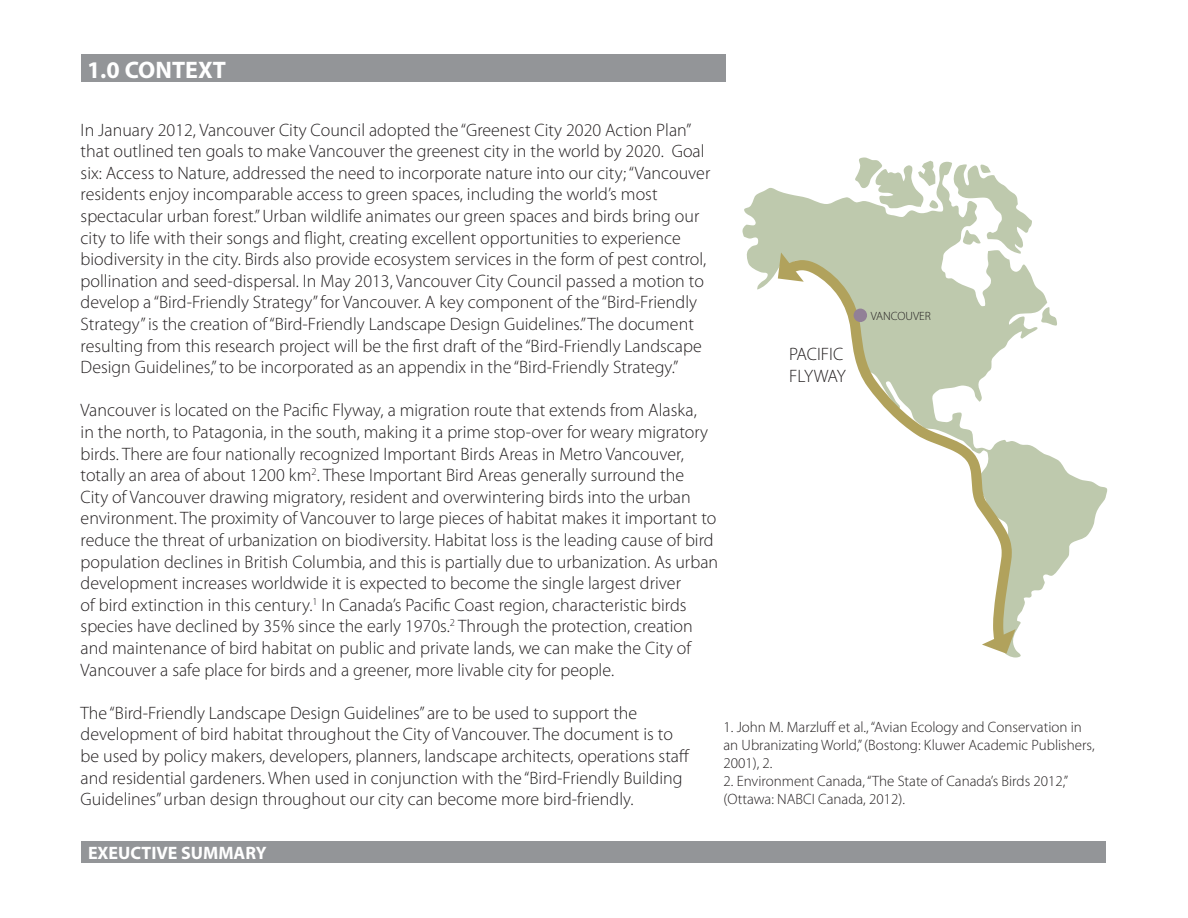
<style>
.page{position:relative;width:1188px;height:918px;background:#fff}
.page>*{position:absolute;margin:0;border:0;box-sizing:border-box;transform-origin:0 0}
.Titles{font:700 24px "Myriad Pro";color:#fff}
.t1{font:300 18px/21.6px "Myriad Pro";color:#231f20}
.Titles-2{font:700 18px "Myriad Pro";color:#fff}
.t2{font:300 15px/18px "Myriad Pro";color:#231f20}
.t3{font:300 12px "Myriad Pro";color:#231f20}
</style>
<div class="page">
<div style="left:82px;top:841px;width:1024px;height:22px;background:#939598"></div>
<div style="left:81px;top:54px;width:645px;height:28px;background:#939598"></div>
<svg style="left:742px;top:162px;width:366px;height:496px"></svg>
<svg style="left:855px;top:158px;width:83px;height:51px"></svg>
<svg style="left:953px;top:164px;width:79px;height:90px"></svg>
<svg style="left:1040px;top:307px;width:18px;height:19px"></svg>
<svg style="left:788px;top:260px;width:224px;height:380px"></svg>
<svg style="left:778px;top:253px;width:26px;height:29px"></svg>
<svg style="left:982px;top:629px;width:34px;height:25px"></svg>
<div style="left:854px;top:309px;width:13px;height:13px;background:#928097;border-radius:50%"></div>
<p class="Titles" style="left:87px;top:54px;width:141px">1.0 CONTEXT</p>
<p class="t1" style="left:81px;top:119px;width:631px">In January 2012, Vancouver City Council adopted the “Greenest City 2020 Action Plan” that outlined ten goals to make Vancouver the greenest city in the world by 2020. Goal six: Access to Nature, addressed the need to incorporate nature into our city; “Vancouver residents enjoy incomparable access to green spaces, including the world’s most spectacular urban forest.” Urban wildlife animates our green spaces and birds bring our city to life with their songs and flight, creating excellent opportunities to experience biodiversity in the city. Birds also provide ecosystem services in the form of pest control, pollination and seed-dispersal. In May 2013, Vancouver City Council passed a motion to develop a “Bird-Friendly Strategy” for Vancouver. A key component of the “Bird-Friendly Strategy” is the creation of “Bird-Friendly Landscape Design Guidelines.” The document resulting from this research project will be the first draft of the “Bird-Friendly Landscape Design Guidelines,” to be incorporated as an appendix in the “Bird-Friendly Strategy.”</p>
<p class="t1" style="left:81px;top:399px;width:639px">Vancouver is located on the Pacific Flyway, a migration route that extends from Alaska,<br>in the north, to Patagonia, in the south, making it a prime stop-over for weary migratory birds. There are four nationally recognized Important Birds Areas in Metro Vancouver, totally an area of about 1200 km<sup>2</sup>. These Important Bird Areas generally surround the<br>City of Vancouver drawing migratory, resident and overwintering birds into the urban environment. The proximity of Vancouver to large pieces of habitat makes it important to reduce the threat of urbanization on biodiversity. Habitat loss is the leading cause of bird population declines in British Columbia, and this is partially due to urbanization. As urban development increases worldwide it is expected to become the single largest driver<br>of bird extinction in this century.<sup>1</sup> In Canada’s Pacific Coast region, characteristic birds species have declined by 35% since the early 1970s.<sup>2</sup> Through the protection, creation and maintenance of bird habitat on public and private lands, we can make the City of Vancouver a safe place for birds and a greener, more livable city for people.</p>
<p class="t1" style="left:81px;top:702px;width:611px">The “Bird-Friendly Landscape Design Guidelines” are to be used to support the development of bird habitat throughout the City of Vancouver. The document is to be used by policy makers, developers, planners, landscape architects, operations staff and residential gardeners. When used in conjunction with the “Bird-Friendly Building Guidelines” urban design throughout our city can become more bird-friendly.</p>
<p class="t3" style="left:871px;top:308px;width:62px">VANCOUVER</p>
<p class="t1" style="left:789px;top:343px;width:56px">PACIFIC</p>
<p class="t1" style="left:789px;top:365px;width:58px">FLYWAY</p>
<p class="t2" style="left:724px;top:717px;width:373px">1. John M. Marzluff et al., “Avian Ecology and Conservation in an Ubranizating World,” (Bostong: Kluwer Academic Publishers,<br>2001), 2.</p>
<p class="t2" style="left:724px;top:771px;width:346px">2. Environment Canada, “The State of Canada’s Birds 2012,” (Ottawa: NABCI Canada, 2012).</p>
<p class="Titles-2" style="left:88px;top:841px;width:180px">EXEUCTIVE SUMMARY</p>
</div>
